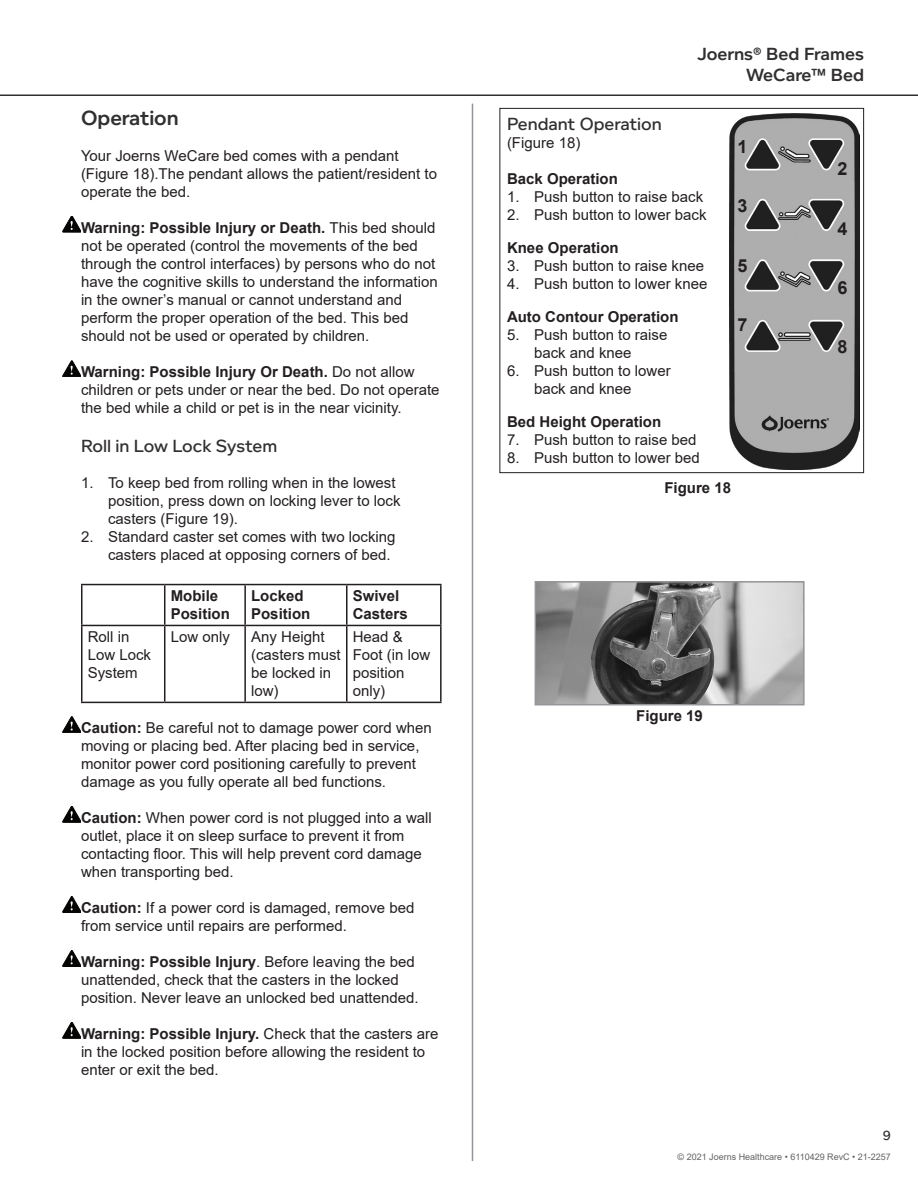
<style>
.page{position:relative;width:918px;height:1188px;background:#fff}
.page>*{position:absolute;margin:0;border:0;box-sizing:border-box;transform-origin:0 0}
.t1{font:600 21px "Foundry Context";color:#312f30}
.t2{font:500 18px "Foundry Context";color:#312f30}
.t3{font:600 18px/21px "Foundry Context";color:#312f30;text-align:right}
.t4{font:700 18px "Arial";color:#231f20}
.t5{font:15px/18px "Arial";color:#231f20}
.t6{font:700 15px/18px "Arial";color:#231f20}
.t7{font:500 13.5px "Foundry Context";color:#312f30}
.t8{font:9px "Arial";color:#636366}
.s1{font-weight:700}
</style>
<div class="page">
<hr style="left:472px;top:104px;width:1px;height:1057px;background:#939598">
<hr style="left:0;top:94px;width:918px;height:2px;background:#312f30">
<hr style="left:81px;top:584px;width:84px;height:1px;background:#231f20">
<hr style="left:81px;top:585px;width:1px;height:40px;background:#231f20">
<hr style="left:165px;top:584px;width:80px;height:1px;background:#231f20">
<hr style="left:164px;top:585px;width:1px;height:40px;background:#231f20">
<hr style="left:245px;top:584px;width:102px;height:1px;background:#231f20">
<hr style="left:244px;top:585px;width:2px;height:40px;background:#231f20">
<hr style="left:347px;top:584px;width:95px;height:1px;background:#231f20">
<hr style="left:346px;top:585px;width:2px;height:40px;background:#231f20">
<hr style="left:440px;top:585px;width:2px;height:40px;background:#231f20">
<hr style="left:81px;top:625px;width:84px;height:1px;background:#231f20">
<hr style="left:81px;top:626px;width:1px;height:76px;background:#231f20">
<hr style="left:165px;top:625px;width:80px;height:1px;background:#231f20">
<hr style="left:164px;top:626px;width:1px;height:76px;background:#231f20">
<hr style="left:245px;top:625px;width:102px;height:1px;background:#231f20">
<hr style="left:244px;top:626px;width:2px;height:76px;background:#231f20">
<hr style="left:347px;top:625px;width:95px;height:1px;background:#231f20">
<hr style="left:346px;top:626px;width:2px;height:76px;background:#231f20">
<hr style="left:440px;top:626px;width:2px;height:76px;background:#231f20">
<hr style="left:81px;top:702px;width:84px;height:1px;background:#231f20">
<hr style="left:165px;top:702px;width:80px;height:1px;background:#231f20">
<hr style="left:245px;top:702px;width:102px;height:1px;background:#231f20">
<hr style="left:347px;top:702px;width:95px;height:1px;background:#231f20">
<svg style="left:63px;top:216px;width:18px;height:16px"></svg>
<svg style="left:63px;top:361px;width:18px;height:16px"></svg>
<svg style="left:63px;top:717px;width:18px;height:16px"></svg>
<svg style="left:63px;top:806px;width:18px;height:16px"></svg>
<svg style="left:63px;top:896px;width:18px;height:17px"></svg>
<svg style="left:63px;top:950px;width:18px;height:17px"></svg>
<svg style="left:63px;top:1022px;width:18px;height:16px"></svg>
<div style="left:500px;top:108px;width:364px;height:365px;border:1px solid #231f20"></div>
<img style="left:730px;top:113px;width:129px;height:357px">
<img style="left:538px;top:584px;width:264px;height:118px">
<div style="left:535px;top:581px;width:270px;height:124px;border:2px solid #939598"></div>
<h1 class="t1" style="left:81px;top:105px;width:99px">Operation</h1>
<p class="t5" style="left:81px;top:146px;width:358px">Your Joerns WeCare bed comes with a pendant (Figure 18).The pendant allows the patient/resident to operate the bed.</p>
<p class="t5" style="left:81px;top:218px;width:358px"><span class="s1">Warning: Possible Injury or Death.</span> This bed should not be operated (control the movements of the bed through the control interfaces) by persons who do not have the cognitive skills to understand the information in the owner’s manual or cannot understand and perform the proper operation of the bed. This bed should not be used or operated by children.</p>
<p class="t5" style="left:81px;top:362px;width:360px"><span class="s1">Warning: Possible Injury Or Death.</span> Do not allow children or pets under or near the bed. Do not operate the bed while a child or pet is in the near vicinity.</p>
<p class="t2" style="left:81px;top:435px;width:198px">Roll in Low Lock System</p>
<p class="t5" style="left:108px;top:473px;width:294px;text-indent:-27px">1. To keep bed from rolling when in the lowest position, press down on locking lever to lock casters (Figure 19).</p>
<p class="t5" style="left:108px;top:527px;width:289px;text-indent:-27px">2. Standard caster set comes with two locking casters placed at opposing corners of bed.</p>
<p class="t6" style="left:171px;top:587px;width:61px">Mobile<br>Position</p>
<p class="t6" style="left:251px;top:587px;width:61px">Locked<br>Position</p>
<p class="t6" style="left:353px;top:587px;width:57px">Swivel<br>Casters</p>
<p class="t5" style="left:88px;top:628px;width:65px">Roll in<br>Low Lock<br>System</p>
<p class="t5" style="left:171px;top:628px;width:61px">Low only</p>
<p class="t5" style="left:251px;top:628px;width:91px">Any Height (casters must be locked in low)</p>
<p class="t5" style="left:353px;top:628px;width:79px">Head &amp;<br>Foot (in low position only)</p>
<p class="t5" style="left:81px;top:719px;width:352px"><span class="s1">Caution:</span> Be careful not to damage power cord when moving or placing bed. After placing bed in service, monitor power cord positioning carefully to prevent damage as you fully operate all bed functions.</p>
<p class="t5" style="left:81px;top:809px;width:352px"><span class="s1">Caution:</span> When power cord is not plugged into a wall outlet, place it on sleep surface to prevent it from contacting floor. This will help prevent cord damage when transporting bed.</p>
<p class="t5" style="left:81px;top:899px;width:335px"><span class="s1">Caution:</span> If a power cord is damaged, remove bed from service until repairs are performed.</p>
<p class="t5" style="left:81px;top:953px;width:339px"><span class="s1">Warning: Possible Injury</span>. Before leaving the bed unattended, check that the casters in the locked position. Never leave an unlocked bed unattended.</p>
<p class="t5" style="left:81px;top:1025px;width:359px"><span class="s1">Warning: Possible Injury.</span> Check that the casters are in the locked position before allowing the resident to enter or exit the bed.</p>
<p class="t3" style="left:697px;top:43px;width:168px">Joerns® Bed Frames<br>WeCare™ Bed</p>
<p class="t2" style="left:507px;top:113px;width:156px">Pendant Operation</p>
<p class="t5" style="left:507px;top:134px;width:75px">(Figure 18)</p>
<p class="t6" style="left:507px;top:170px;width:112px">Back Operation</p>
<p class="t5" style="left:507px;top:188px;width:198px">1. Push button to raise back</p>
<p class="t5" style="left:507px;top:206px;width:201px">2. Push button to lower back</p>
<p class="t6" style="left:507px;top:239px;width:113px">Knee Operation</p>
<p class="t5" style="left:507px;top:257px;width:199px">3. Push button to raise knee</p>
<p class="t5" style="left:507px;top:275px;width:202px">4. Push button to lower knee</p>
<p class="t6" style="left:507px;top:308px;width:173px">Auto Contour Operation</p>
<p class="t5" style="left:507px;top:326px;width:162px;text-align:center">5. Push button to raise back and knee</p>
<p class="t5" style="left:534px;top:362px;width:138px;text-indent:-27px">6. Push button to lower back and knee</p>
<p class="t6" style="left:507px;top:413px;width:156px">Bed Height Operation</p>
<p class="t5" style="left:507px;top:431px;width:191px">7. Push button to raise bed</p>
<p class="t5" style="left:507px;top:449px;width:194px">8. Push button to lower bed</p>
<p class="t4" style="left:738px;top:134px;width:12px">1</p>
<p class="t4" style="left:738px;top:193px;width:12px">3</p>
<p class="t4" style="left:738px;top:253px;width:12px">5</p>
<p class="t4" style="left:738px;top:312px;width:12px">7</p>
<p class="t6" style="left:664px;top:478px;width:68px">Figure 18</p>
<p class="t6" style="left:636px;top:707px;width:68px">Figure 19</p>
<p class="t4" style="left:838px;top:156px;width:12px">2</p>
<p class="t4" style="left:838px;top:215px;width:12px">4</p>
<p class="t4" style="left:838px;top:275px;width:12px">6</p>
<p class="t4" style="left:838px;top:334px;width:12px">8</p>
<p class="t7" style="left:883px;top:1128px;width:10px">9</p>
<p class="t8" style="left:678px;top:1150px;width:215px">© 2021 Joerns Healthcare • 6110429 RevC • 21-2257</p>
</div>
